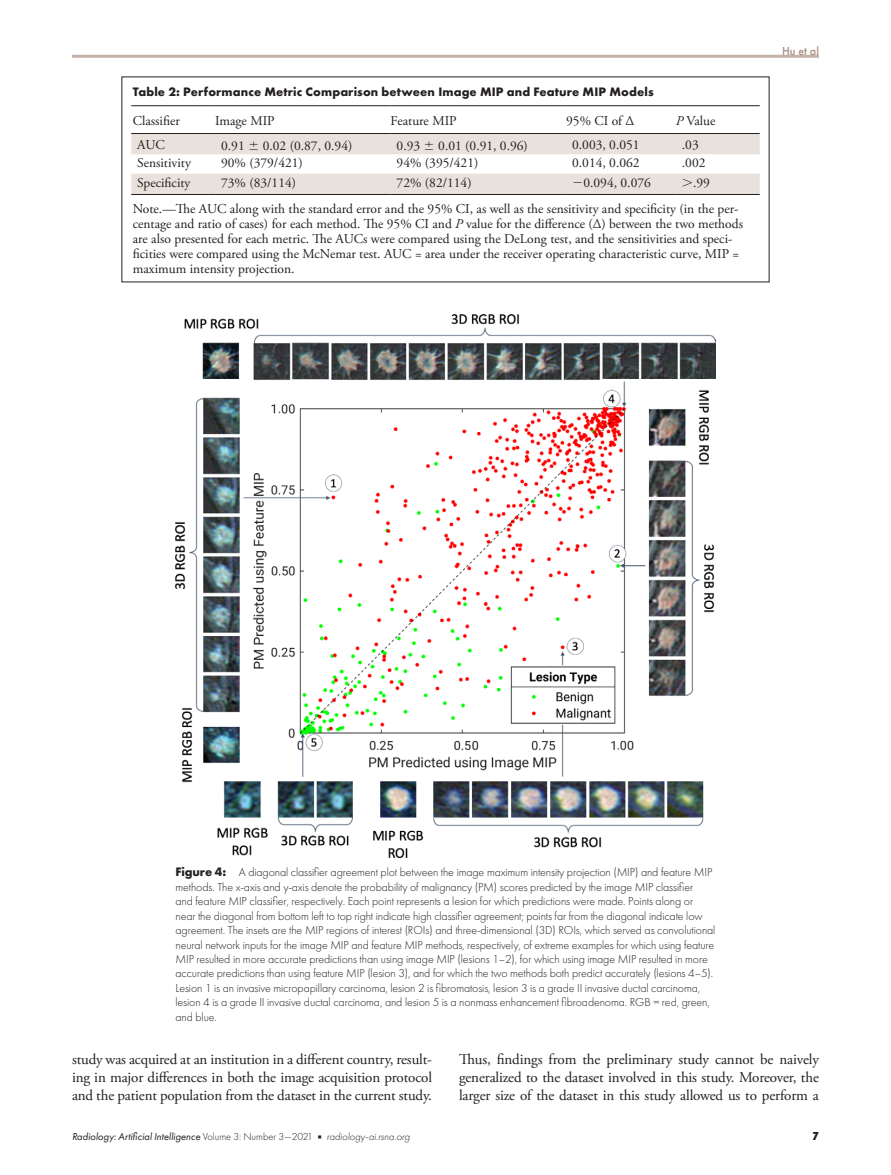
<style>
.page{position:relative;width:891px;height:1175px;background:#fff}
.page>*{position:absolute;margin:0;border:0;box-sizing:border-box;transform-origin:0 0}
.t1{font:15px/18px "Adobe Garamond Pro";letter-spacing:-.01em;color:#231f20;text-align:justify}
.t2{font:13.5px/15px "Adobe Garamond Pro";color:#231f20}
.t3{font:700 12.75px "Futura PT";letter-spacing:.01em;color:#231f20}
.t4{font:300 12px/14.4px "Futura PT";letter-spacing:-.01em;color:#231f20}
.t5{font:500 12px "Futura PT";color:#a68b7d}
.t6{font:800 12px "Futura PT Cond";color:#231f20}
.t7{font:italic 10.5px "Futura PT";color:#231f20}
.s1{font-style:italic}
.s2{font-family:"Universal Greekwith Math Pi"}
.s3{font-weight:700;font-size:12.75px}
.s4{font-weight:300;font-style:normal}
.s5{font-family:"Universal Newswith Comm Pi";font-style:normal;font-size:6px}
.s6{font-weight:300}
</style>
<div class="page">
<hr style="left:72px;top:55px;width:747px;height:3px;background:#c5b2a8">
<svg style="left:131px;top:134px;width:629px;height:60px"></svg>
<hr style="left:131px;top:105px;width:84px;height:1px;background:#231f20">
<hr style="left:215px;top:105px;width:176px;height:1px;background:#231f20">
<hr style="left:391px;top:105px;width:175px;height:1px;background:#231f20">
<hr style="left:566px;top:105px;width:110px;height:1px;background:#231f20">
<hr style="left:676px;top:105px;width:84px;height:1px;background:#231f20">
<hr style="left:131px;top:133px;width:84px;height:1px;background:#231f20">
<hr style="left:215px;top:133px;width:176px;height:1px;background:#231f20">
<hr style="left:391px;top:133px;width:175px;height:1px;background:#231f20">
<hr style="left:566px;top:133px;width:110px;height:1px;background:#231f20">
<hr style="left:676px;top:133px;width:84px;height:1px;background:#231f20">
<hr style="left:131px;top:194px;width:84px;height:1px;background:#231f20">
<hr style="left:215px;top:194px;width:176px;height:1px;background:#231f20">
<hr style="left:391px;top:194px;width:175px;height:1px;background:#231f20">
<hr style="left:566px;top:194px;width:110px;height:1px;background:#231f20">
<hr style="left:676px;top:194px;width:84px;height:1px;background:#231f20">
<img style="left:176px;top:315px;width:539px;height:542px">
<p class="t3" style="left:133px;top:83px;width:522px">Table 2: Performance Metric Comparison between Image MIP and Feature MIP Models</p>
<p class="t2" style="left:133px;top:114px;width:49px">Classifier</p>
<p class="t2" style="left:215px;top:114px;width:61px">Image MIP</p>
<p class="t2" style="left:391px;top:114px;width:67px">Feature MIP</p>
<p class="t2" style="left:566px;top:114px;width:69px">95% CI of Δ</p>
<p class="t2" style="left:676px;top:114px;width:41px"><span class="s1">P</span> Value</p>
<p class="t2" style="left:137px;top:138px;width:29px">AUC</p>
<p class="t2" style="left:221px;top:138px;width:133px">0.91 <span class="s2">6</span> 0.02 (0.87, 0.94)</p>
<p class="t2" style="left:397px;top:138px;width:133px">0.93 <span class="s2">6</span> 0.01 (0.91, 0.96)</p>
<p class="t2" style="left:572px;top:138px;width:69px">0.003, 0.051</p>
<p class="t2" style="left:682px;top:138px;width:18px">.03</p>
<p class="t2" style="left:137px;top:156px;width:55px">Sensitivity</p>
<p class="t2" style="left:221px;top:156px;width:83px">90% (379/421)</p>
<p class="t2" style="left:397px;top:156px;width:83px">94% (395/421)</p>
<p class="t2" style="left:572px;top:156px;width:69px">0.014, 0.062</p>
<p class="t2" style="left:682px;top:156px;width:25px">.002</p>
<p class="t2" style="left:137px;top:175px;width:55px">Specificity</p>
<p class="t2" style="left:221px;top:175px;width:77px">73% (83/114)</p>
<p class="t2" style="left:397px;top:175px;width:77px">72% (82/114)</p>
<p class="t2" style="left:572px;top:176px;width:80px"><span class="s2">2</span>0.094, 0.076</p>
<p class="t2" style="left:133px;top:170px;width:607px;line-height:25.5px;text-indent:549px"><span class="s2">.</span>.99<br>Note.—The AUC along with the standard error and the 95% CI, as well as the sensitivity and specificity (in the per-</p>
<p class="t2" style="left:133px;top:216px;width:612px">centage and ratio of cases) for each method. The 95% CI and <span class="s1">P</span> value for the difference (Δ) between the two methods are also presented for each metric. The AUCs were compared using the DeLong test, and the sensitivities and speci&shy;ficities were compared using the McNemar test. AUC = area under the receiver operating characteristic curve, MIP = maximum intensity projection.</p>
<p class="t5" style="left:782px;top:44px;width:38px">Hu et al</p>
<p class="t4" style="left:176px;top:865px;width:542px"><span class="s3">Figure 4:</span> A diagonal classifier agreement plot between the image maximum intensity projection (MIP) and feature MIP methods. The x-axis and y-axis denote the probability of malignancy (PM) scores predicted by the image MIP classifier<br>and feature MIP classifier, respectively. Each point represents a lesion for which predictions were made. Points along or near the diagonal from bottom left to top right indicate high classifier agreement; points far from the diagonal indicate low agreement. The insets are the MIP regions of interest (ROIs) and three-dimensional (3D) ROIs, which served as convolutional neural network inputs for the image MIP and feature MIP methods, respectively, of extreme examples for which using feature MIP resulted in more accurate predictions than using image MIP (lesions 1–2), for which using image MIP resulted in more accurate predictions than using feature MIP (lesion 3), and for which the two methods both predict accurately (lesions 4–5).<br>Lesion 1 is an invasive micropapillary carcinoma, lesion 2 is fibromatosis, lesion 3 is a grade II invasive ductal carcinoma, lesion 4 is a grade II invasive ductal carcinoma, and lesion 5 is a nonmass enhancement fibroadenoma. RGB = red, green, and blue.</p>
<p class="t1" style="left:72px;top:1050px;width:362px">study was acquired at an institution in a different country, result&shy;ing in major differences in both the image acquisition protocol and the patient population from the dataset in the current study.</p>
<p class="t1" style="left:459px;top:1050px;width:362px">Thus, findings from the preliminary study cannot be naively generalized to the dataset involved in this study. Moreover, the larger size of the dataset in this study allowed us to perform a</p>
<p class="t7" style="left:72px;top:1130px;width:340px">Radiology: Artificial Intelligence <span class="s4">Volume 3: Number 3—2021</span> <span class="s5">n</span> <span class="s6">radiology-ai.rsna.org</span></p>
<p class="t6" style="left:813px;top:1128px;width:8px">7</p>
</div>
